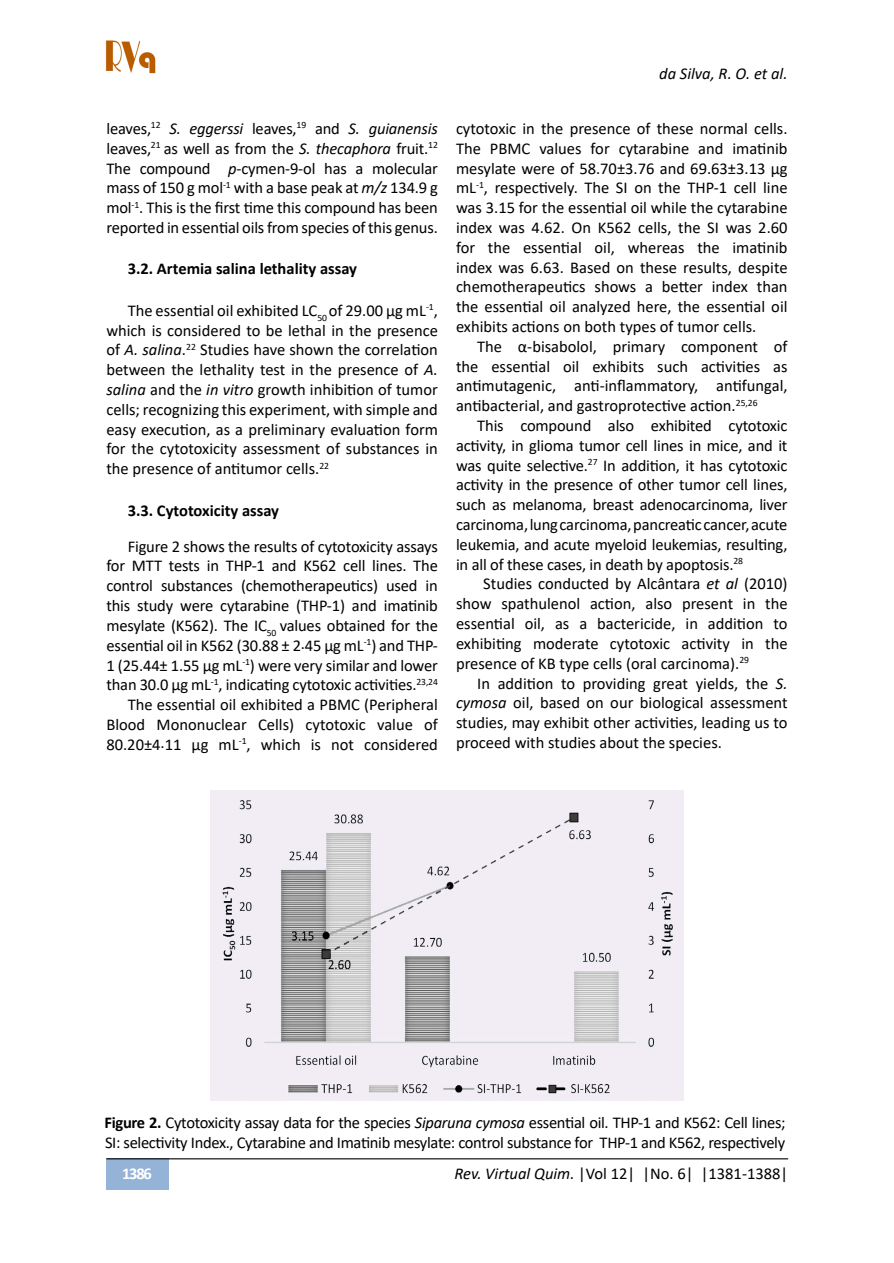
<style>
.page{position:relative;width:894px;height:1263px;background:#fff}
.page>*{position:absolute;margin:0;border:0;box-sizing:border-box;transform-origin:0 0}
.t1{font:16.5px/19.8px "Calibri";letter-spacing:-.01em;color:#000;text-align:justify}
.t2{font:700 16.5px "Calibri";color:#000}
.t3{font:italic 16.5px "Calibri";color:#000}
.t4{font:700 16.5px "Calibri";color:#fff}
.s1{font-style:italic}
.s2{font-weight:700}
</style>
<div class="page">
<div style="left:107px;top:1158px;width:62px;height:32px;background:#95b3d7"></div>
<hr style="left:106px;top:1158px;width:681px;height:1px;background:#000">
<img style="left:105px;top:40px;width:51px;height:34px">
<img style="left:210px;top:791px;width:473px;height:309px">
<p class="t1" style="left:106px;top:118px;width:333px">leaves,<sup>12</sup> <span class="s1">S. eggerssi</span> leaves,<sup>19</sup> and <span class="s1">S. guianensis </span>leaves,<sup>21</sup> as well as from the <span class="s1">S. thecaphora</span> fruit.<sup>12<br></sup>The compound <span class="s1">p</span>-cymen-9-ol has a molecular mass of 150 g mol<sup>-1</sup> with a base peak at <span class="s1">m/z</span> 134.9 g mol<sup>-1</sup>. This is the first time this compound has been reported in essential oils from species of this genus.</p>
<p class="t2" style="left:128px;top:257px;width:231px">3.2. Artemia salina lethality assay</p>
<p class="t1" style="left:106px;top:300px;width:333px;text-indent:21px">The essential oil exhibited LC<sub>50</sub> of 29.00 µg mL<sup>-1</sup>, which is considered to be lethal in the presence of <span class="s1">A. salina</span>.<sup>22</sup> Studies have shown the correlation between the lethality test in the presence of <span class="s1">A. salina</span> and the <span class="s1">in vitro</span> growth inhibition of tumor cells; recognizing this experiment, with simple and easy execution, as a preliminary evaluation form for the cytotoxicity assessment of substances in the presence of antitumor cells.<sup>22</sup></p>
<p class="t2" style="left:128px;top:498px;width:153px">3.3. Cytotoxicity assay</p>
<p class="t1" style="left:106px;top:536px;width:333px;text-align:right">Figure 2 shows the results of cytotoxicity assays for MTT tests in THP-1 and K562 cell lines. The control substances (chemotherapeutics) used in this study were cytarabine (THP-1) and imatinib mesylate (K562). The IC<sub>50</sub> values obtained for the essential oil in K562 (30.88 ± 2.45 μg mL<sup>-1</sup>) and THP-1 (25.44± 1.55 μg mL<sup>-1</sup>) were very similar and lower than 30.0 μg mL<sup>-1</sup>, indicating cytotoxic activities.<sup>23,24<br></sup>The essential oil exhibited a PBMC (Peripheral Blood Mononuclear Cells) cytotoxic value of 80.20±4.11 μg mL<sup>-1</sup>, which is not considered</p>
<p class="t3" style="left:659px;top:62px;width:130px">da Silva, R. O. et al.</p>
<p class="t1" style="left:456px;top:118px;width:333px">cytotoxic in the presence of these normal cells.<br>The PBMC values for cytarabine and imatinib mesylate were of 58.70±3.76 and 69.63±3.13 μg mL<sup>-1</sup>, respectively. The SI on the THP-1 cell line was 3.15 for the essential oil while the cytarabine index was 4.62. On K562 cells, the SI was 2.60 for the essential oil, whereas the imatinib index was 6.63. Based on these results, despite chemotherapeutics shows a better index than the essential oil analyzed here, the essential oil exhibits actions on both types of tumor cells.</p>
<p class="t1" style="left:456px;top:336px;width:333px;text-indent:21px">The α-bisabolol, primary component of the essential oil exhibits such activities as antimutagenic, anti-inflammatory, antifungal, antibacterial, and gastroprotective action.<sup>25,26</sup></p>
<p class="t1" style="left:456px;top:415px;width:333px;text-indent:21px">This compound also exhibited cytotoxic activity, in glioma tumor cell lines in mice, and it was quite selective.<sup>27</sup> In addition, it has cytotoxic activity in the presence of other tumor cell lines, such as melanoma, breast adenocarcinoma, liver carcinoma, lung carcinoma, pancreatic cancer, acute leukemia, and acute myeloid leukemias, resulting, in all of these cases, in death by apoptosis.<sup>28</sup></p>
<p class="t1" style="left:456px;top:573px;width:333px;text-indent:27px">Studies conducted by Alcântara <span class="s1">et al</span> (2010) show spathulenol action, also present in the essential oil, as a bactericide, in addition to exhibiting moderate cytotoxic activity in the presence of KB type cells (oral carcinoma).<sup>29</sup></p>
<p class="t1" style="left:456px;top:672px;width:333px;text-indent:21px">In addition to providing great yields, the <span class="s1">S. cymosa</span> oil, based on our biological assessment studies, may exhibit other activities, leading us to proceed with studies about the species.</p>
<p class="t1" style="left:104px;top:1112px;width:682px"><span class="s2">Figure 2.</span> Cytotoxicity assay data for the species <span class="s1">Siparuna cymosa</span> essential oil. THP-1 and K562: Cell lines;<br>SI: selectivity Index., Cytarabine and Imatinib mesylate: control substance for THP-1 and K562, respectively</p>
<p class="t4" style="left:122px;top:1162px;width:31px">1386</p>
<p class="t1" style="left:454px;top:1163px;width:335px"><span class="s1">Rev. Virtual Quim.</span> |Vol 12| |No. 6| |1381-1388|</p>
</div>
